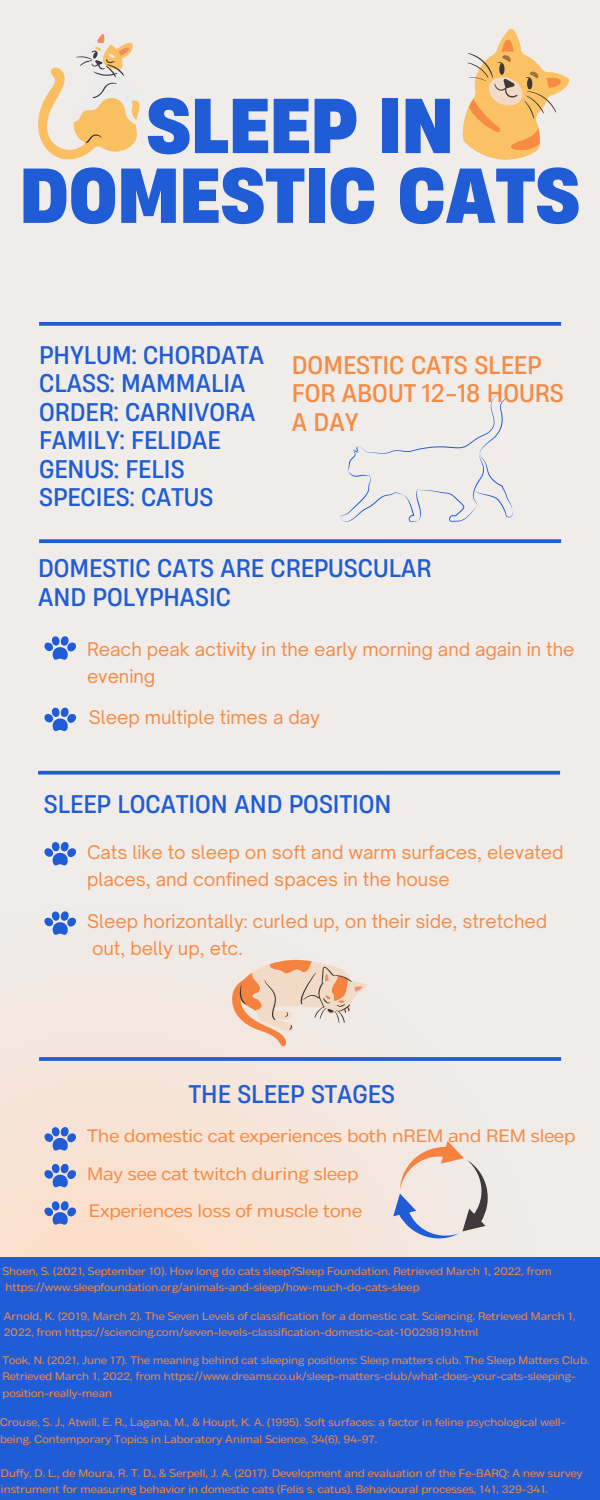
<style>
.page{position:relative;width:600px;height:1500px;background:#efecea}
.page>*{position:absolute;margin:0;border:0;box-sizing:border-box;transform-origin:0 0}
.t1{font:700 73px/69.8px "Heading Now 66";color:#1f5cd6;text-align:center}
.t2{font:24px/28.5px "Heading Now 64";color:#1f5cd6}
.t3{font:24px/28.5px "Heading Now 64";color:#f68b44}
.t4{font:18px/27px "Open Sauce One";color:#f68b44}
.t5{font:18px "Body Text Fit";color:#f68b44}
.t6{font:11px/16.5px "Body Text Fit";color:#f68b44}
</style>
<div class="page">
<svg style="left:0;top:1012px;width:562px;height:245px;fill:#f4e6dc"></svg>
<div style="left:0;top:1257px;width:600px;height:243px;background:#1f5cd6"></div>
<svg style="left:39px;top:1057px;width:522px;height:4px;background:#2b64d6"></svg>
<svg style="left:38px;top:771px;width:522px;height:4px;background:#346ad8"></svg>
<svg style="left:39px;top:539px;width:522px;height:4px;background:#2d65d7"></svg>
<svg style="left:39px;top:322px;width:522px;height:4px;background:#2c65d7"></svg>
<svg style="left:38px;top:34px;width:101px;height:126px"></svg>
<svg style="left:463px;top:29px;width:106px;height:131px"></svg>
<svg style="left:44px;top:636px;width:32px;height:24px"></svg>
<svg style="left:340px;top:392px;width:173px;height:130px"></svg>
<svg style="left:44px;top:707px;width:32px;height:24px"></svg>
<svg style="left:44px;top:842px;width:32px;height:23px"></svg>
<svg style="left:44px;top:911px;width:32px;height:24px"></svg>
<svg style="left:231px;top:959px;width:136px;height:87px"></svg>
<svg style="left:393px;top:1141px;width:95px;height:97px"></svg>
<svg style="left:44px;top:1126px;width:32px;height:25px"></svg>
<svg style="left:44px;top:1163px;width:32px;height:24px"></svg>
<svg style="left:44px;top:1200px;width:32px;height:25px"></svg>
<p class="t1" style="left:20px;top:90px;width:562px">SLEEP IN<br>DOMESTIC CATS</p>
<p class="t2" style="left:39px;top:340px;width:227px">PHYLUM: CHORDATA</p>
<p class="t2" style="left:39px;top:368px;width:208px">CLASS: MAMMALIA</p>
<p class="t2" style="left:39px;top:397px;width:218px">ORDER: CARNIVORA</p>
<p class="t2" style="left:39px;top:425px;width:183px">FAMILY: FELIDAE</p>
<p class="t2" style="left:39px;top:454px;width:147px">GENUS: FELIS</p>
<p class="t2" style="left:39px;top:482px;width:176px">SPECIES: CATUS</p>
<p class="t3" style="left:292px;top:350px;width:273px">DOMESTIC CATS SLEEP<br>FOR ABOUT 12-18 HOURS<br>A DAY</p>
<p class="t2" style="left:38px;top:554px;width:395px">DOMESTIC CATS ARE CREPUSCULAR<br>AND POLYPHASIC</p>
<p class="t4" style="left:87px;top:635px;width:489px">Reach peak activity in the early morning and again in the evening</p>
<p class="t4" style="left:89px;top:704px;width:233px">Sleep multiple times a day</p>
<p class="t2" style="left:44px;top:789px;width:349px">SLEEP LOCATION AND POSITION</p>
<p class="t4" style="left:87px;top:839px;width:478px">Cats like to sleep on soft and warm surfaces, elevated places, and confined spaces in the house</p>
<p class="t4" style="left:87px;top:907px;width:462px">Sleep horizontally: curled up, on their side, stretched out, belly up, etc.</p>
<p class="t2" style="left:189px;top:1079px;width:208px">THE SLEEP STAGES</p>
<p class="t5" style="left:87px;top:1125px;width:490px">The domestic cat experiences both nREM and REM sleep</p>
<p class="t5" style="left:87px;top:1163px;width:273px">May see cat twitch during sleep</p>
<p class="t5" style="left:89px;top:1200px;width:275px">Experiences loss of muscle tone</p>
<p class="t6" style="left:2px;top:1264px;width:551px;line-height:15.8px">Shoen, S. (2021, September 10). How long do cats sleep?Sleep Foundation. Retrieved March 1, 2022, from https://www.sleepfoundation.org/animals-and-sleep/how-much-do-cats-sleep</p>
<p class="t6" style="left:4px;top:1308px;width:573px">Arnold, K. (2019, March 2). The Seven Levels of classification for a domestic cat. Sciencing. Retrieved March 1,<br>2022, from https://sciencing.com/seven-levels-classification-domestic-cat-10029819.html</p>
<p class="t6" style="left:2px;top:1352px;width:588px">Took, N. (2021, June 17). The meaning behind cat sleeping positions: Sleep matters club. The Sleep Matters Club.<br>Retrieved March 1, 2022, from https://www.dreams.co.uk/sleep-matters-club/what-does-your-cats-sleeping&shy;position-really-mean</p>
<p class="t6" style="left:0;top:1415px;width:567px">Crouse, S. J., Atwill, E. R., Lagana, M., &amp; Houpt, K. A. (1995). Soft surfaces: a factor in feline psychological well&shy;being. Contemporary Topics in Laboratory Animal Science, 34(6), 94-97.</p>
<p class="t6" style="left:1px;top:1466px;width:583px">Duffy, D. L., de Moura, R. T. D., &amp; Serpell, J. A. (2017). Development and evaluation of the Fe-BARQ: A new survey instrument for measuring behavior in domestic cats (Felis s. catus). Behavioural processes, 141, 329-341.</p>
</div>
